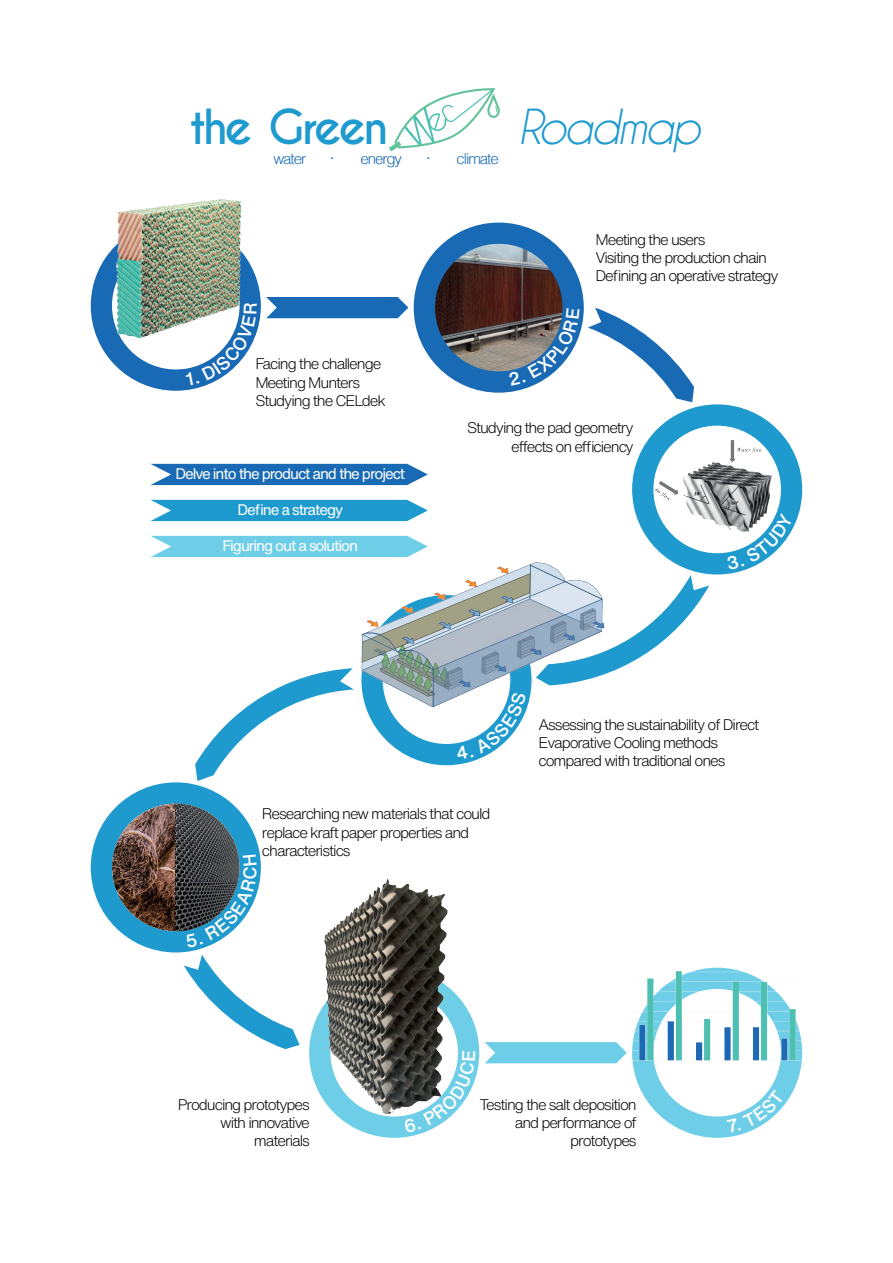
<style>
.page{position:relative;width:893px;height:1263px;background:#fff}
.page>*{position:absolute;margin:0;border:0;box-sizing:border-box;transform-origin:0 0}
.t1{font:700 45.3px "Caviar Dreams";letter-spacing:-.07em;color:#1e9acf}
.t2{font:italic 45.3px "Caviar Dreams";letter-spacing:-.07em;color:#1e9acf}
.t3{font:300 15.15px/18.1px "Helvetica Now Text";letter-spacing:-.07em;color:#000001}
.t4{font:15.15px "Helvetica Now Text";letter-spacing:-.07em;color:#fff}
.t5{font:300 15.15px "Helvetica";letter-spacing:-.07em;color:#186ab4}
.s1{font-family:"Caviar Dreams";font-weight:700}
</style>
<div class="page">
<svg style="left:266px;top:297px;width:142px;height:21px;background:#2874b9"></svg>
<svg style="left:606px;top:575px;width:103px;height:99px"></svg>
<svg style="left:195px;top:668px;width:159px;height:113px"></svg>
<svg style="left:184px;top:954px;width:96px;height:93px"></svg>
<svg style="left:485px;top:1042px;width:142px;height:21px;background:#79d1e8"></svg>
<div style="left:91px;top:221px;width:170px;height:170px;background:#186ab4;border-radius:50%"></div>
<div style="left:112px;top:242px;width:128px;height:127px;background:#fff;border-radius:50%"></div>
<div style="left:632px;top:968px;width:170px;height:170px;background:#6ecee7;border-radius:50%"></div>
<div style="left:653px;top:989px;width:128px;height:127px;background:#fff;border-radius:50%"></div>
<div style="left:361px;top:595px;width:170px;height:170px;background:#1e9acf;border-radius:50%"></div>
<div style="left:383px;top:616px;width:127px;height:128px;background:#fff;border-radius:50%"></div>
<div style="left:632px;top:404px;width:170px;height:170px;background:#1e9acf;border-radius:50%"></div>
<div style="left:653px;top:426px;width:128px;height:127px;background:#fff;border-radius:50%"></div>
<div style="left:91px;top:782px;width:170px;height:170px;background:#1e9acf;border-radius:50%"></div>
<img style="left:653px;top:439px;width:120px;height:96px">
<img style="left:361px;top:562px;width:245px;height:145px">
<img style="left:112px;top:804px;width:63px;height:127px">
<img style="left:175px;top:804px;width:65px;height:127px">
<img style="left:280px;top:878px;width:192px;height:255px">
<img style="left:632px;top:967px;width:170px;height:97px">
<svg style="left:150px;top:464px;width:278px;height:21px;background:#2975b9"></svg>
<svg style="left:151px;top:500px;width:277px;height:21px;background:#2ea1d2"></svg>
<svg style="left:151px;top:536px;width:277px;height:21px;background:#78d1e8"></svg>
<svg style="left:389px;top:88px;width:111px;height:64px"></svg>
<img style="left:107px;top:199px;width:143px;height:144px">
<svg style="left:185px;top:303px;width:72px;height:83px"></svg>
<svg style="left:414px;top:223px;width:280px;height:179px"></svg>
<svg style="left:727px;top:513px;width:66px;height:57px"></svg>
<svg style="left:456px;top:692px;width:70px;height:68px"></svg>
<svg style="left:186px;top:854px;width:71px;height:94px"></svg>
<svg style="left:404px;top:1051px;width:71px;height:82px"></svg>
<svg style="left:727px;top:1089px;width:58px;height:44px"></svg>
<p class="t1" style="left:189px;top:99px;width:201px">the Green</p>
<p class="t2" style="left:518px;top:101px;width:185px">Roadmap</p>
<p class="t5" style="left:273px;top:149px;width:34px">water</p>
<p class="t5" style="left:331px;top:149px;width:73px"><span class="s1">·</span> energy</p>
<p class="t5" style="left:427px;top:149px;width:74px"><span class="s1">·</span> climate</p>
<p class="t3" style="left:255px;top:354px;width:132px">Facing the challenge<br>Meeting Munters<br>Studying the CELdek</p>
<p class="t4" style="left:175px;top:462px;width:231px">Delve into the product and the project</p>
<p class="t4" style="left:237px;top:498px;width:107px">Define a strategy</p>
<p class="t4" style="left:222px;top:535px;width:137px">Figuring out a solution</p>
<p class="t3" style="left:595px;top:230px;width:185px">Meeting the users<br>Visiting the production chain<br>Defining an operative strategy</p>
<p class="t3" style="left:467px;top:418px;width:168px;text-align:right">Studying the pad geometry effects on efficiency</p>
<p class="t3" style="left:538px;top:715px;width:222px">Assessing the sustainability of Direct<br>Evaporative Cooling methods compared with traditional ones</p>
<p class="t3" style="left:262px;top:804px;width:230px">Researching new materials that could replace kraft paper properties and characteristics</p>
<p class="t3" style="left:178px;top:1095px;width:134px;text-align:right">Producing prototypes with innovative materials</p>
<p class="t3" style="left:480px;top:1095px;width:159px;text-align:right">Testing the salt deposition and performance of prototypes</p>
</div>
